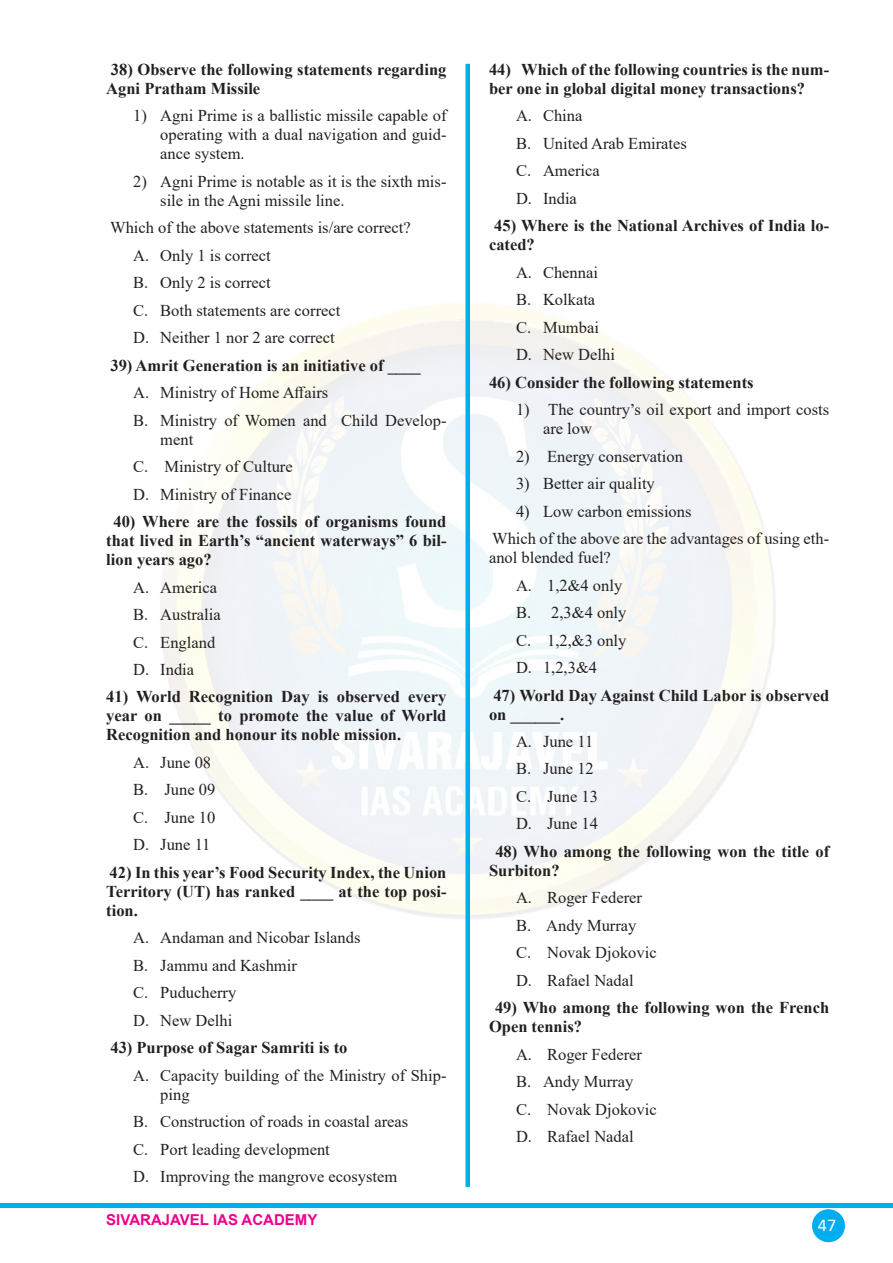
<style>
.page{position:relative;width:893px;height:1263px;background:#fff}
.page>*{position:absolute;margin:0;border:0;box-sizing:border-box;transform-origin:0 0}
.t1{font:18px "Calibri";color:#fff}
.t2{font:16.5px/27.5px "Times New Roman";color:#231f20}
.t3{font:700 16.5px/18.9px "Times New Roman";color:#231f20}
.t4{font:700 15px "Arial";color:#ed028c}
</style>
<div class="page">
<div style="left:812px;top:1209px;width:33px;height:33px;background:#00aeef;border-radius:50%"></div>
<hr style="left:0;top:1204px;width:893px;height:4px;background:#00aeef">
<div style="left:465px;top:64px;width:5px;height:1123px;background:#00aeef"></div>
<p class="t3" style="left:106px;top:59px;width:342px">38) Observe the following statements regarding<br>Agni Pratham Missile</p>
<p class="t2" style="left:160px;top:106px;width:288px;line-height:18.9px;text-align:justify;text-indent:-27px">1) Agni Prime is a ballistic missile capable of operating with a dual navigation and guid&shy;ance system.</p>
<p class="t2" style="left:160px;top:171px;width:288px;line-height:18.9px;text-indent:-27px">2) Agni Prime is notable as it is the sixth mis&shy;sile in the Agni missile line.</p>
<p class="t2" style="left:133px;top:214px;width:279px;text-indent:-23px">Which of the above statements is/are correct?<br>A. Only 1 is correct<br>B. Only 2 is correct<br>C. Both statements are correct<br>D. Neither 1 nor 2 are correct</p>
<p class="t3" style="left:110px;top:355px;width:312px">39) Amrit Generation is an initiative of ____</p>
<p class="t2" style="left:133px;top:378px;width:315px">A. Ministry of Home Affairs<br>B. Ministry of Women and Child Develop-</p>
<p class="t2" style="left:133px;top:425px;width:161px;text-indent:27px">ment<br>C. Ministry of Culture<br>D. Ministry of Finance</p>
<p class="t3" style="left:106px;top:512px;width:342px;text-align:justify;text-indent:7px">40) Where are the fossils of organisms found that lived in Earth’s “ancient waterways” 6 bil&shy;lion years ago?</p>
<p class="t2" style="left:133px;top:573px;width:89px">A. America<br>B. Australia<br>C. England<br>D. India</p>
<p class="t3" style="left:106px;top:687px;width:342px;text-align:justify">41) World Recognition Day is observed every year on _____ to promote the value of World Recognition and honour its noble mission.</p>
<p class="t2" style="left:133px;top:748px;width:83px">A. June 08<br>B. June 09<br>C. June 10<br>D. June 11</p>
<p class="t3" style="left:106px;top:862px;width:342px;text-align:justify">42) In this year’s Food Security Index, the Union Territory (UT) has ranked ____ at the top posi&shy;tion.</p>
<p class="t2" style="left:133px;top:923px;width:229px">A. Andaman and Nicobar Islands<br>B. Jammu and Kashmir<br>C. Puducherry<br>D. New Delhi</p>
<p class="t3" style="left:110px;top:1038px;width:239px">43) Purpose of Sagar Samriti is to</p>
<p class="t2" style="left:160px;top:1065px;width:288px;line-height:19px;text-indent:-27px">A. Capacity building of the Ministry of Ship&shy;ping</p>
<p class="t2" style="left:133px;top:1107px;width:276px">B. Construction of roads in coastal areas<br>C. Port leading development<br>D. Improving the mangrove ecosystem</p>
<p class="t4" style="left:106px;top:1209px;width:213px">SIVARAJAVEL IAS ACADEMY</p>
<p class="t3" style="left:489px;top:59px;width:342px">44) Which of the following countries is the num&shy;ber one in global digital money transactions?</p>
<p class="t2" style="left:516px;top:102px;width:172px">A. China<br>B. United Arab Emirates<br>C. America<br>D. India</p>
<p class="t3" style="left:489px;top:216px;width:342px;text-indent:5px">45) Where is the National Archives of India lo&shy;cated?</p>
<p class="t2" style="left:516px;top:258px;width:100px">A. Chennai<br>B. Kolkata<br>C. Mumbai<br>D. New Delhi</p>
<p class="t3" style="left:489px;top:372px;width:266px">46) Consider the following statements</p>
<p class="t2" style="left:543px;top:400px;width:288px;line-height:18.9px;text-indent:-27px">1) The country’s oil export and import costs are low</p>
<p class="t2" style="left:516px;top:442px;width:168px">2) Energy conservation</p>
<p class="t2" style="left:516px;top:469px;width:140px">3) Better air quality</p>
<p class="t2" style="left:492px;top:497px;width:339px;text-indent:24px">4) Low carbon emissions<br>Which of the above are the advantages of using eth-</p>
<p class="t2" style="left:516px;top:543px;width:112px;text-indent:-27px">anol blended fuel?<br>A. 1,2&amp;4 only<br>B. 2,3&amp;4 only<br>C. 1,2,&amp;3 only<br>D. 1,2,3&amp;4</p>
<p class="t3" style="left:489px;top:685px;width:342px">47) World Day Against Child Labor is observed on ______.</p>
<p class="t2" style="left:516px;top:727px;width:83px">A. June 11<br>B. June 12<br>C. June 13<br>D. June 14</p>
<p class="t3" style="left:489px;top:841px;width:342px;text-indent:6px">48) Who among the following won the title of<br>Surbiton?</p>
<p class="t2" style="left:516px;top:883px;width:142px">A. Roger Federer<br>B. Andy Murray<br>C. Novak Djokovic<br>D. Rafael Nadal</p>
<p class="t3" style="left:489px;top:998px;width:342px;text-indent:6px">49) Who among the following won the French<br>Open tennis?</p>
<p class="t2" style="left:516px;top:1040px;width:142px">A. Roger Federer<br>B. Andy Murray<br>C. Novak Djokovic<br>D. Rafael Nadal</p>
<p class="t1" style="left:818px;top:1212px;width:20px">47</p>
</div>
